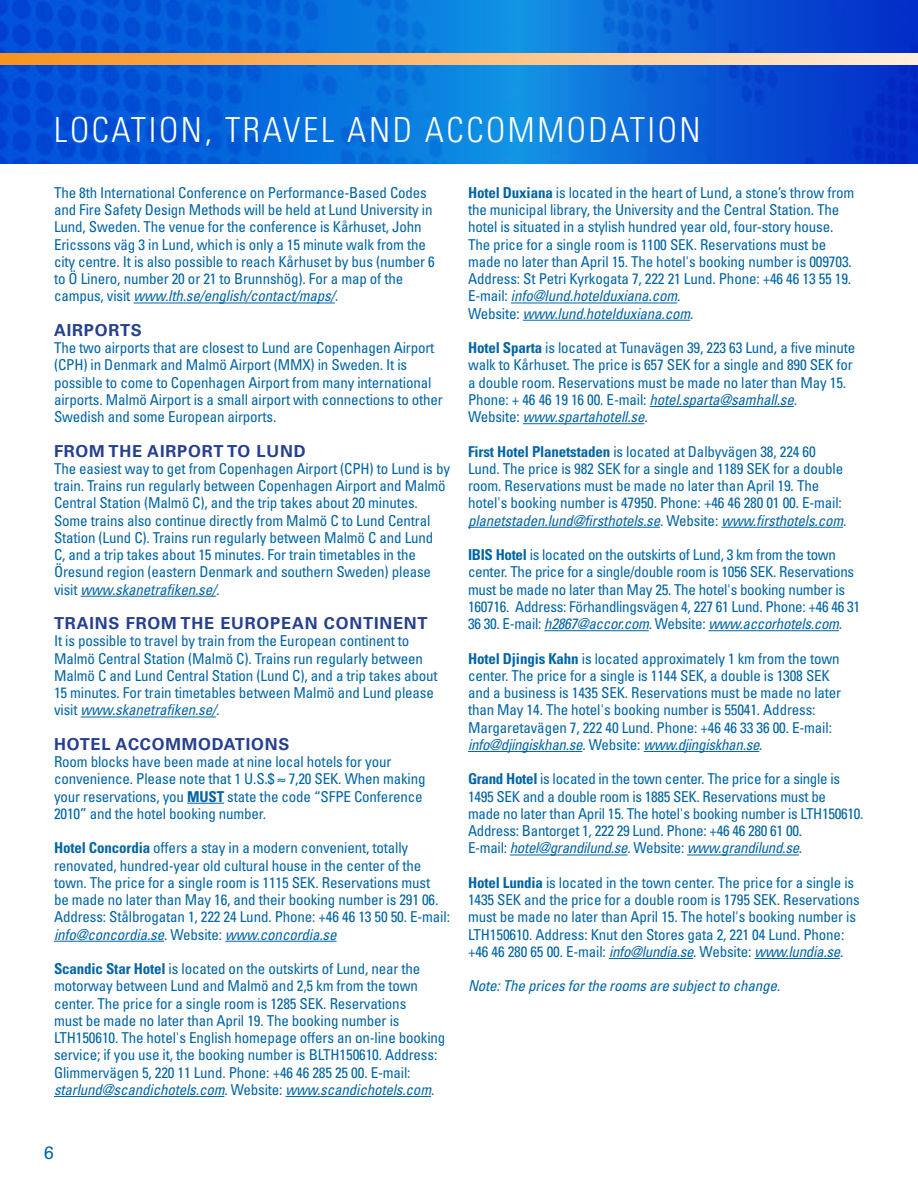
<style>
.page{position:relative;width:918px;height:1188px;background:#fff}
.page>*{position:absolute;margin:0;border:0;box-sizing:border-box;transform-origin:0 0}
.t1{font:300 condensed 34.5px "Univers";letter-spacing:.075em;color:#fff}
.t2{font:18px "Univers";color:#0065a4}
.t3{font:700 16.5px "Univers";letter-spacing:.05em;color:#25408f}
.t4{font:condensed 15px/17.2px "Univers";letter-spacing:-.01em;color:#0065a4}
.t5{font:italic condensed 15px "Univers";letter-spacing:-.01em;color:#0065a4}
.s1{font-style:italic}
.s2{font-weight:700}
</style>
<div class="page">
<svg style="left:0;top:0;width:918px;height:163px;background:#0a61d6"></svg>
<svg style="left:0;top:54px;width:918px;height:10px;background:#fbbf7d"></svg>
<hr style="left:134px;top:303px;width:201px;height:1px;background:#0065a4">
<hr style="left:81px;top:596px;width:135px;height:1px;background:#0065a4">
<hr style="left:81px;top:717px;width:135px;height:1px;background:#0065a4">
<hr style="left:187px;top:803px;width:37px;height:1px;background:#0065a4">
<hr style="left:54px;top:941px;width:110px;height:1px;background:#0065a4">
<hr style="left:225px;top:941px;width:112px;height:1px;background:#0065a4">
<hr style="left:54px;top:1096px;width:170px;height:1px;background:#0065a4">
<hr style="left:286px;top:1096px;width:145px;height:1px;background:#0065a4">
<hr style="left:511px;top:303px;width:166px;height:1px;background:#0065a4">
<hr style="left:523px;top:320px;width:167px;height:1px;background:#0065a4">
<hr style="left:650px;top:406px;width:144px;height:1px;background:#0065a4">
<hr style="left:523px;top:423px;width:121px;height:1px;background:#0065a4">
<hr style="left:468px;top:527px;width:192px;height:1px;background:#0065a4">
<hr style="left:721px;top:527px;width:122px;height:1px;background:#0065a4">
<hr style="left:544px;top:630px;width:105px;height:1px;background:#0065a4">
<hr style="left:708px;top:630px;width:131px;height:1px;background:#0065a4">
<hr style="left:468px;top:751px;width:114px;height:1px;background:#0065a4">
<hr style="left:644px;top:751px;width:115px;height:1px;background:#0065a4">
<hr style="left:510px;top:855px;width:118px;height:1px;background:#0065a4">
<hr style="left:687px;top:855px;width:112px;height:1px;background:#0065a4">
<hr style="left:609px;top:958px;width:84px;height:1px;background:#0065a4">
<hr style="left:754px;top:958px;width:86px;height:1px;background:#0065a4">
<h1 class="t1" style="left:54px;top:109px;width:36px">LOCATION</h1>
<h1 class="t1" style="left:205px;top:109px;width:165px">, TRAVEL AND</h1>
<h1 class="t1" style="left:425px;top:109px;width:44px">ACCOMMODATION</h1>
<p class="t4" style="left:54px;top:184px;width:382px">The 8th International Conference on Performance-Based Codes and Fire Safety Design Methods will be held at Lund University in Lund, Sweden. The venue for the conference is Kårhuset, John Ericssons väg 3 in Lund, which is only a 15 minute walk from the city centre. It is also possible to reach Kårhuset by bus (number 6 to Ö Linero, number 20 or 21 to Brunnshög). For a map of the campus, visit <span class="s1">www.lth.se/english/contact/maps/.</span></p>
<p class="t3" style="left:54px;top:320px;width:87px">AIRPORTS</p>
<p class="t4" style="left:54px;top:339px;width:390px">The two airports that are closest to Lund are Copenhagen Airport (CPH) in Denmark and Malmö Airport (MMX) in Sweden. It is possible to come to Copenhagen Airport from many international airports. Malmö Airport is a small airport with connections to other Swedish and some European airports.</p>
<p class="t3" style="left:54px;top:441px;width:251px">FROM THE AIRPORT TO LU ND</p>
<p class="t4" style="left:54px;top:460px;width:398px">The easiest way to get from Copenhagen Airport (CPH) to Lund is by train. Trains run regularly between Copenhagen Airport and Malmö Central Station (Malmö C), and the trip takes about 20 minutes.<br>Some trains also continue directly from Malmö C to Lund Central Station (Lund C). Trains run regularly between Malmö C and Lund<br>C, and a trip takes about 15 minutes. For train timetables in the Öresund region (eastern Denmark and southern Sweden) please visit <span class="s1">www.skanetrafiken.se/.</span></p>
<p class="t3" style="left:54px;top:614px;width:375px">TRAINS FROM THE EU ROPEAN CONTINENT</p>
<p class="t4" style="left:54px;top:632px;width:385px">It is possible to travel by train from the European continent to Malmö Central Station (Malmö C). Trains run regularly between Malmö C and Lund Central Station (Lund C), and a trip takes about 15 minutes. For train timetables between Malmö and Lund please visit <span class="s1">www.skanetrafiken.se/.</span></p>
<p class="t3" style="left:54px;top:734px;width:75px">HOTEL ACC</p>
<p class="t3" style="left:152px;top:734px;width:139px">OMMODATIONS</p>
<p class="t4" style="left:54px;top:753px;width:373px">Room blocks have been made at nine local hotels for your convenience. Please note that 1 U.S.$ ≈ 7,20 SEK. When making your reservations, you <span class="s2">MUST</span> state the code “SFPE Conference 2010” and the hotel booking number.</p>
<p class="t4" style="left:54px;top:839px;width:397px"><span class="s2">Hotel Concordia</span> offers a stay in a modern convenient, totally renovated, hundred-year old cultural house in the center of the town. The price for a single room is 1115 SEK. Reservations must<br>be made no later than May 16, and their booking number is 291 06.<br>Address: Stålbrogatan 1, 222 24 Lund. Phone: +46 46 13 50 50. E-mail: <span class="s1">info@concordia.se</span>. Website: <span class="s1">www.concordia.se</span></p>
<p class="t4" style="left:54px;top:960px;width:393px"><span class="s2">Scandic Star Hotel</span> is located on the outskirts of Lund, near the motorway between Lund and Malmö and 2,5 km from the town center. The price for a single room is 1285 SEK. Reservations<br>must be made no later than April 19. The booking number is LTH150610. The hotel's English homepage offers an on-line booking service; if you use it, the booking number is BLTH150610. Address:<br>Glimmervägen 5, 220 11 Lund. Phone: +46 46 285 25 00. E-mail: <span class="s1">starlund@scandichotels.com</span>. Website: <span class="s1">www.scandichotels.com</span>.</p>
<p class="t4" style="left:468px;top:184px;width:388px"><span class="s2">Hotel Duxiana</span> is located in the heart of Lund, a stone’s throw from the municipal library, the University and the Central Station. The hotel is situated in a stylish hundred year old, four-story house.<br>The price for a single room is 1100 SEK. Reservations must be made no later than April 15. The hotel's booking number is 009703.<br>Address: St Petri Kyrkogata 7, 222 21 Lund. Phone: +46 46 13 55 19.<br>E-mail: <span class="s1">info@lund.hotelduxiana.com</span>.<br>Website: <span class="s1">www.lund.hotelduxiana.com</span>.</p>
<p class="t4" style="left:468px;top:339px;width:389px"><span class="s2">Hotel Sparta</span> is located at Tunavägen 39, 223 63 Lund, a five minute walk to Kårhuset. The price is 657 SEK for a single and 890 SEK for a double room. Reservations must be made no later than May 15.<br>Phone: + 46 46 19 16 00. E-mail: <span class="s1">hotel.sparta@samhall.se</span>.<br>Website: <span class="s1">www.spartahotell.se</span>.</p>
<p class="t4" style="left:468px;top:443px;width:380px"><span class="s2">First Hotel Planetstaden</span> is located at Dalbyvägen 38, 224 60<br>Lund. The price is 982 SEK for a single and 1189 SEK for a double room. Reservations must be made no later than April 19. The hotel's booking number is 47950. Phone: +46 46 280 01 00. E-mail: <span class="s1">planetstaden.lund@firsthotels.se</span>. Website: <span class="s1">www.firsthotels.com</span>.</p>
<p class="t4" style="left:468px;top:546px;width:394px"><span class="s2">IBIS Hotel</span> is located on the outskirts of Lund, 3 km from the town center. The price for a single/double room is 1056 SEK. Reservations must be made no later than May 25. The hotel's booking number is 160716. Address: Förhandlingsvägen 4, 227 61 Lund. Phone: +46 46 31<br>36 30. E-mail: <span class="s1">h2867@accor.com</span>. Website: <span class="s1">www.accorhotels.com</span>.</p>
<p class="t4" style="left:468px;top:650px;width:375px"><span class="s2">Hotel Djingis Kahn</span> is located approximately 1 km from the town center. The price for a single is 1144 SEK, a double is 1308 SEK and a business is 1435 SEK. Reservations must be made no later than May 14. The hotel's booking number is 55041. Address:<br>Margaretavägen 7, 222 40 Lund. Phone: +46 46 33 36 00. E-mail: <span class="s1">info@djingiskhan.se</span>. Website: <span class="s1">www.djingiskhan.se</span>.</p>
<p class="t4" style="left:468px;top:770px;width:397px"><span class="s2">Grand Hotel</span> is located in the town center. The price for a single is 1495 SEK and a double room is 1885 SEK. Reservations must be<br>made no later than April 15. The hotel's booking number is LTH150610.<br>Address: Bantorget 1, 222 29 Lund. Phone: +46 46 280 61 00.<br>E-mail: <span class="s1">hotel@grandilund.se</span>. Website: <span class="s1">www.grandilund.se</span>.</p>
<p class="t4" style="left:468px;top:874px;width:393px"><span class="s2">Hotel Lundia</span> is located in the town center. The price for a single is 1435 SEK and the price for a double room is 1795 SEK. Reservations must be made no later than April 15. The hotel's booking number is LTH150610. Address: Knut den Stores gata 2, 221 04 Lund. Phone: +46 46 280 65 00. E-mail: <span class="s1">info@lundia.se</span>. Website: <span class="s1">www.lundia.se</span>.</p>
<p class="t5" style="left:468px;top:977px;width:314px">Note: The prices for the rooms are subject to change.</p>
<p class="t2" style="left:44px;top:1142px;width:12px">6</p>
</div>
